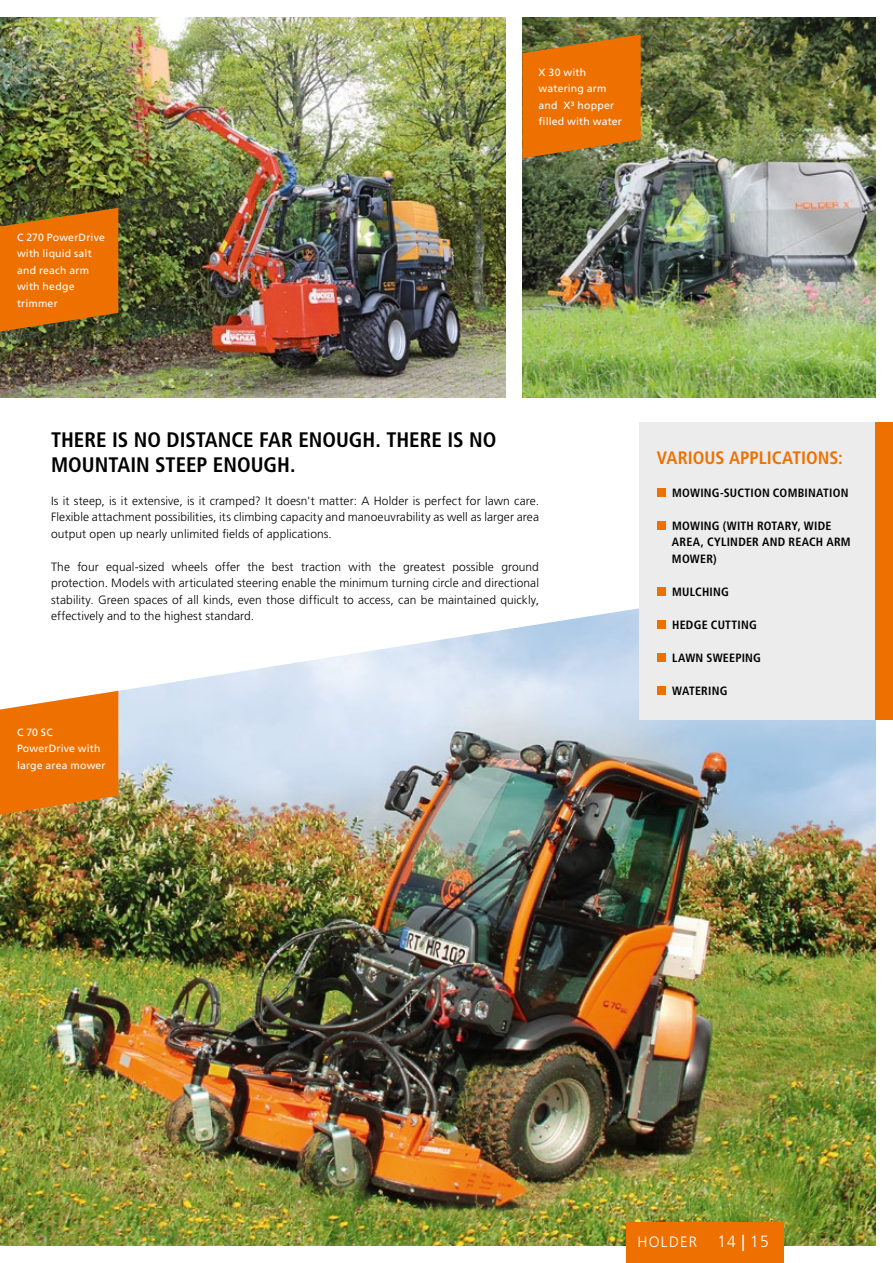
<style>
.page{position:relative;width:893px;height:1263px;background:#fff}
.page>*{position:absolute;margin:0;border:0;box-sizing:border-box;transform-origin:0 0}
.t1{font:700 condensed 21px/24.8px "Frutiger LT Std";color:#000}
.t2{font:700 condensed 18px "Frutiger LT Std";color:#ee7100}
.t3{font:300 15px "Frutiger LT Std";letter-spacing:.09em;color:#fff}
.t4{font:300 12px/16.5px "Frutiger LT Std";letter-spacing:.005em;color:#000;text-align:justify}
.t5{font:700 condensed 12px/16.5px "Frutiger LT Std";letter-spacing:.02em;color:#000}
.t6{font:10.5px/16.5px "Frutiger LT Std";letter-spacing:.015em;color:#fff}
.s1{font-size:16.2px}
.s2{font-weight:400;font-size:16.2px}
</style>
<div class="page">
<img style="left:0;top:571px;width:876px;height:675px">
<img style="left:0;top:17px;width:506px;height:381px">
<img style="left:522px;top:17px;width:354px;height:381px">
<svg style="left:522px;top:35px;width:119px;height:123px;background:#d9710a"></svg>
<svg style="left:0;top:208px;width:118px;height:124px;background:#d46b06"></svg>
<svg style="left:0;top:691px;width:118px;height:124px;background:#e97d19"></svg>
<div style="left:640px;top:422px;width:253px;height:297px;background:#ececed"></div>
<div style="left:876px;top:422px;width:17px;height:297px;background:#ee7100"></div>
<div style="left:657px;top:488px;width:8px;height:9px;background:#ee7100"></div>
<div style="left:657px;top:521px;width:8px;height:9px;background:#ee7100"></div>
<div style="left:657px;top:587px;width:8px;height:9px;background:#ee7100"></div>
<div style="left:657px;top:620px;width:8px;height:9px;background:#ee7100"></div>
<div style="left:657px;top:653px;width:8px;height:9px;background:#ee7100"></div>
<div style="left:657px;top:686px;width:8px;height:9px;background:#ee7100"></div>
<div style="left:627px;top:1223px;width:157px;height:40px;background:#ee7100"></div>
<p class="t6" style="left:17px;top:229px;width:89px">C 270 PowerDrive with liquid salt and reach arm with hedge trimmer</p>
<p class="t6" style="left:539px;top:64px;width:85px">X 30 with watering arm and X³ hopper filled with water</p>
<h1 class="t1" style="left:51px;top:427px;width:447px">THERE IS NO DISTANCE FAR ENOUGH. THERE IS NO<br>MOUNTAIN STEEP ENOUGH.</h1>
<p class="t4" style="left:51px;top:493px;width:489px">Is it steep, is it extensive, is it cramped? It doesn't matter: A Holder is perfect for lawn care.<br>Flexible attachment possibilities, its climbing capacity and manoeuvrability as well as larger area output open up nearly unlimited fields of applications.</p>
<p class="t4" style="left:51px;top:559px;width:489px">The four equal-sized wheels offer the best traction with the greatest possible ground protection. Models with articulated steering enable the minimum turning circle and directional stability. Green spaces of all kinds, even those difficult to access, can be maintained quickly, effectively and to the highest standard.</p>
<p class="t6" style="left:17px;top:724px;width:90px">C 70 SC<br>PowerDrive with large area mower</p>
<h2 class="t2" style="left:657px;top:447px;width:187px">VARIOUS APPLICATIONS:</h2>
<p class="t5" style="left:672px;top:484px;width:178px">MOWING-SUCTION COMBINATION</p>
<p class="t5" style="left:672px;top:517px;width:180px">MOWING (WITH ROTARY, WIDE<br>AREA, CYLINDER AND REACH ARM<br>MOWER)</p>
<p class="t5" style="left:672px;top:583px;width:58px">MULCHING</p>
<p class="t5" style="left:672px;top:616px;width:86px">HEDGE CUTTING</p>
<p class="t5" style="left:672px;top:649px;width:90px">LAWN SWEEPING</p>
<p class="t5" style="left:672px;top:682px;width:57px">WATERING</p>
<p class="t3" style="left:637px;top:1234px;width:133px">HOLDER <span class="s1">14</span> <span class="s2">|</span> <span class="s1">15</span></p>
</div>
